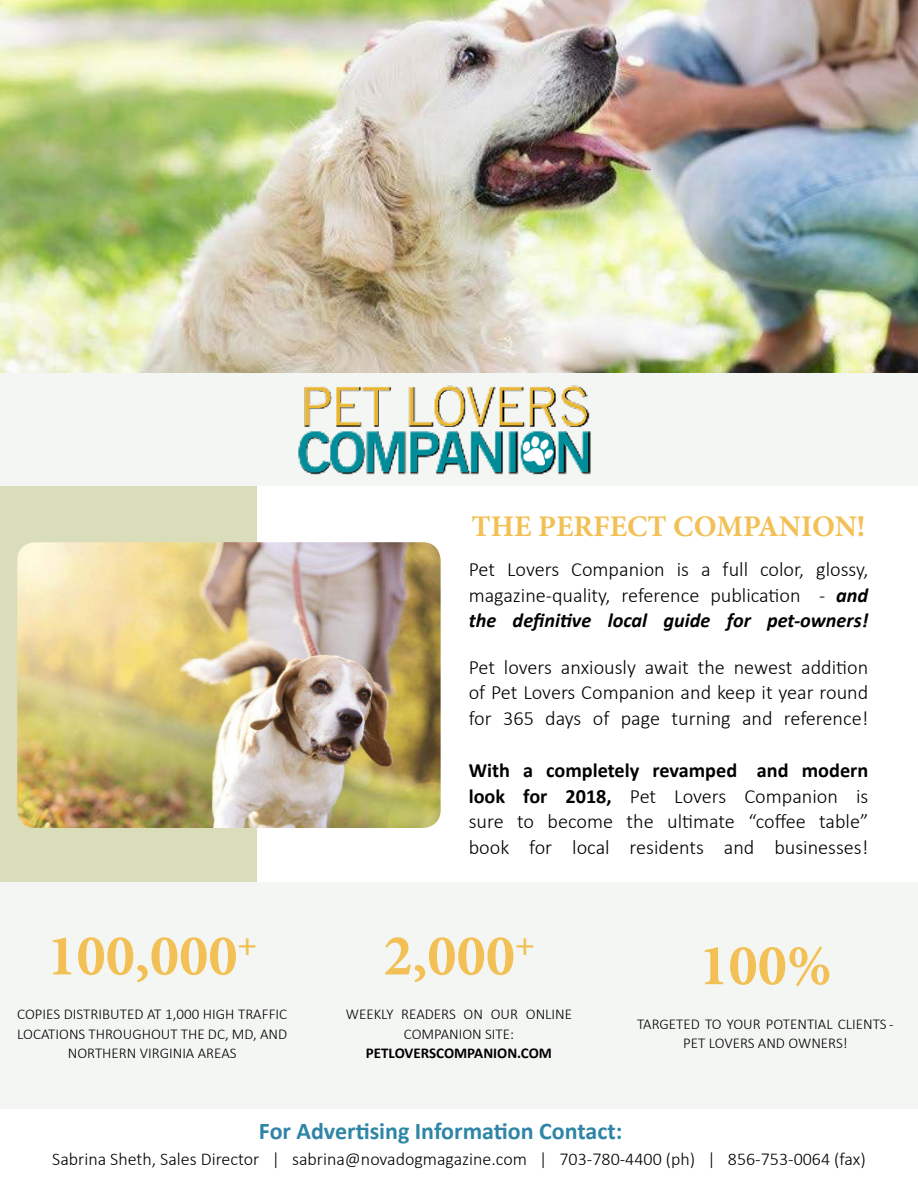
<style>
.page{position:relative;width:918px;height:1188px;background:#fff}
.page>*{position:absolute;margin:0;border:0;box-sizing:border-box;transform-origin:0 0}
.t1{font:700 58.5px "Minion Pro";color:#f2c055}
.t2{font:700 30px "Minion Pro";color:#f2c055}
.t3{font:700 24px "Calibri";color:#2e85a5}
.t4{font:300 20.25px/25.5px "Calibri";color:#000;text-align:justify}
.t5{font:300 18px "Calibri";color:#000}
.t6{font:300 15px/19.5px "Calibri";color:#000;text-align:center}
.t7{font:700 15px "Calibri";color:#000}
.s1{font-weight:700;font-style:italic}
.s2{font-weight:700}
</style>
<div class="page">
<div style="left:0;top:882px;width:918px;height:226px;background:#f3f6f3"></div>
<div style="left:0;top:373px;width:918px;height:113px;background:#f3f6f3"></div>
<img style="left:298px;top:385px;width:293px;height:90px">
<img style="left:0;top:0;width:918px;height:373px">
<div style="left:0;top:486px;width:257px;height:396px;background:#daddb9"></div>
<img style="left:17px;top:542px;width:424px;height:286px">
<h1 class="t1" style="left:47px;top:934px;width:212px">100,000<sup>+</sup></h1>
<p class="t6" style="left:17px;top:1005px;width:271px">COPIES DISTRIBUTED AT 1,000 HIGH TRAFFIC<br>LOCATIONS THROUGHOUT THE DC, MD, AND<br>NORTHERN VIRGINIA AREAS</p>
<h2 class="t2" style="left:472px;top:515px;width:395px">THE PERFECT COMPANION!</h2>
<p class="t4" style="left:469px;top:558px;width:401px">Pet Lovers Companion is a full color, glossy, magazine-quality, reference publicaion - <span class="s1">and the deiniive local guide for pet-owners!</span></p>
<p class="t4" style="left:469px;top:654px;width:401px">Pet lovers anxiously await the newest addiion of Pet Lovers Companion and keep it year round for 365 days of page turning and reference!</p>
<p class="t4" style="left:469px;top:759px;width:401px"><span class="s2">With a completely revamped and modern look for 2018,</span> Pet Lovers Companion is sure to become the ulimate “cofee table” book for local residents and businesses!</p>
<h1 class="t1" style="left:383px;top:934px;width:153px">2,000<sup>+</sup></h1>
<p class="t6" style="left:346px;top:1005px;width:228px">WEEKLY READERS ON OUR ONLINE<br>COMPANION SITE:</p>
<p class="t7" style="left:366px;top:1043px;width:188px">PETLOVERSCOMPANION.COM</p>
<h1 class="t1" style="left:699px;top:943px;width:134px">100%</h1>
<p class="t6" style="left:637px;top:1015px;width:258px">TARGETED TO YOUR POTENTIAL CLIENTS -<br>PET LOVERS AND OWNERS!</p>
<p class="t3" style="left:259px;top:1114px;width:365px">For Adverising Informaion Contact:</p>
<p class="t5" style="left:52px;top:1152px;width:815px">Sabrina Sheth, Sales Director | sabrina@novadogmagazine.com | 703-780-4400 (ph) | 856-753-0064 (fax)</p>
</div>
